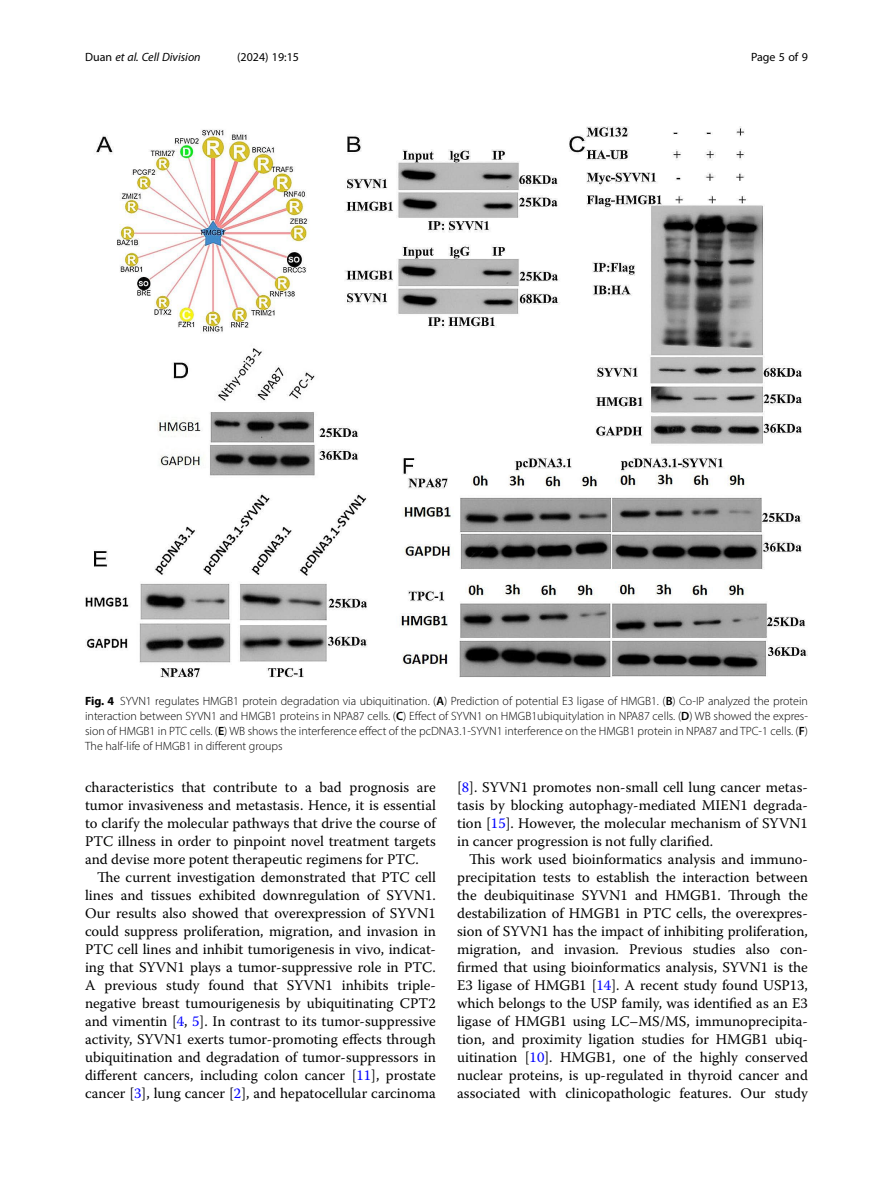
<style>
.page{position:relative;width:893px;height:1191px;background:#fff}
.page>*{position:absolute;margin:0;border:0;box-sizing:border-box;transform-origin:0 0}
.Body_Text_Indent{font:14.7px/18px "Warnock Pro";color:#000;text-align:justify}
.Body_Text{font:14.7px/18px "Warnock Pro";color:#000;text-align:justify}
.Figure_Caption{font:300 12px/15px "Myriad Pro";color:#000;text-align:justify}
.t1{font:italic 12px "Myriad Pro";color:#000}
.t2{font:12px "Myriad Pro";color:#000}
.s1{font-style:normal}
.s2{font-weight:700}
.s3{font-weight:600}
.s4{color:#00f}
</style>
<div class="page">
<img style="left:85px;top:126px;width:723px;height:552px">
<p class="t1" style="left:85px;top:50px;width:117px"><span class="s1">Duan</span> et al. Cell Division</p>
<p class="t2" style="left:237px;top:50px;width:63px">(2024) 19:15</p>
<p class="t2" style="left:751px;top:50px;width:58px">Page 5 of 9</p>
<p class="Figure_Caption" style="left:85px;top:693px;width:724px"><span class="s2">Fig. 4</span> SYVN1 regulates HMGB1 protein degradation via ubiquitination. (<span class="s3">A</span>) Prediction of potential E3 ligase of HMGB1. (<span class="s3">B</span>) Co-IP analyzed the protein interaction between SYVN1 and HMGB1 proteins in NPA87 cells. (<span class="s3">C</span>) Effect of SYVN1 on HMGB1ubiquitylation in NPA87 cells. (<span class="s3">D</span>) WB showed the expres&shy;sion of HMGB1 in PTC cells. (<span class="s3">E</span>) WB shows the interference effect of the pcDNA3.1-SYVN1 interference on the HMGB1 protein in NPA87 and TPC-1 cells. (<span class="s3">F</span>)<br>The half-life of HMGB1 in different groups</p>
<p class="Body_Text" style="left:85px;top:778px;width:352px">characteristics that contribute to a bad prognosis are tumor invasiveness and metastasis. Hence, it is essential to clarify the molecular pathways that drive the course of PTC illness in order to pinpoint novel treatment targets and devise more potent therapeutic regimens for PTC.</p>
<p class="Body_Text_Indent" style="left:85px;top:868px;width:352px;text-indent:12px">The current investigation demonstrated that PTC cell lines and tissues exhibited downregulation of SYVN1.<br>Our results also showed that overexpression of SYVN1 could suppress proliferation, migration, and invasion in PTC cell lines and inhibit tumorigenesis in vivo, indicat&shy;ing that SYVN1 plays a tumor-suppressive role in PTC.<br>A previous study found that SYVN1 inhibits triple&shy;negative breast tumourigenesis by ubiquitinating CPT2 and vimentin [<span class="s4">4</span>, <span class="s4">5</span>]. In contrast to its tumor-suppressive activity, SYVN1 exerts tumor-promoting effects through ubiquitination and degradation of tumor-suppressors in different cancers, including colon cancer [<span class="s4">11</span>], prostate cancer [<span class="s4">3</span>], lung cancer [<span class="s4">2</span>], and hepatocellular carcinoma</p>
<p class="Body_Text_Indent" style="left:457px;top:778px;width:352px">[<span class="s4">8</span>]. SYVN1 promotes non-small cell lung cancer metas&shy;tasis by blocking autophagy-mediated MIEN1 degrada&shy;tion [<span class="s4">15</span>]. However, the molecular mechanism of SYVN1 in cancer progression is not fully clarified.</p>
<p class="Body_Text_Indent" style="left:457px;top:850px;width:352px;text-indent:12px">This work used bioinformatics analysis and immuno&shy;precipitation tests to establish the interaction between the deubiquitinase SYVN1 and HMGB1. Through the destabilization of HMGB1 in PTC cells, the overexpres&shy;sion of SYVN1 has the impact of inhibiting proliferation, migration, and invasion. Previous studies also con&shy;firmed that using bioinformatics analysis, SYVN1 is the E3 ligase of HMGB1 [<span class="s4">14</span>]. A recent study found USP13, which belongs to the USP family, was identified as an E3 ligase of HMGB1 using LC–MS/MS, immunoprecipita&shy;tion, and proximity ligation studies for HMGB1 ubiq&shy;uitination [<span class="s4">10</span>]. HMGB1, one of the highly conserved nuclear proteins, is up-regulated in thyroid cancer and associated with clinicopathologic features. Our study</p>
</div>
